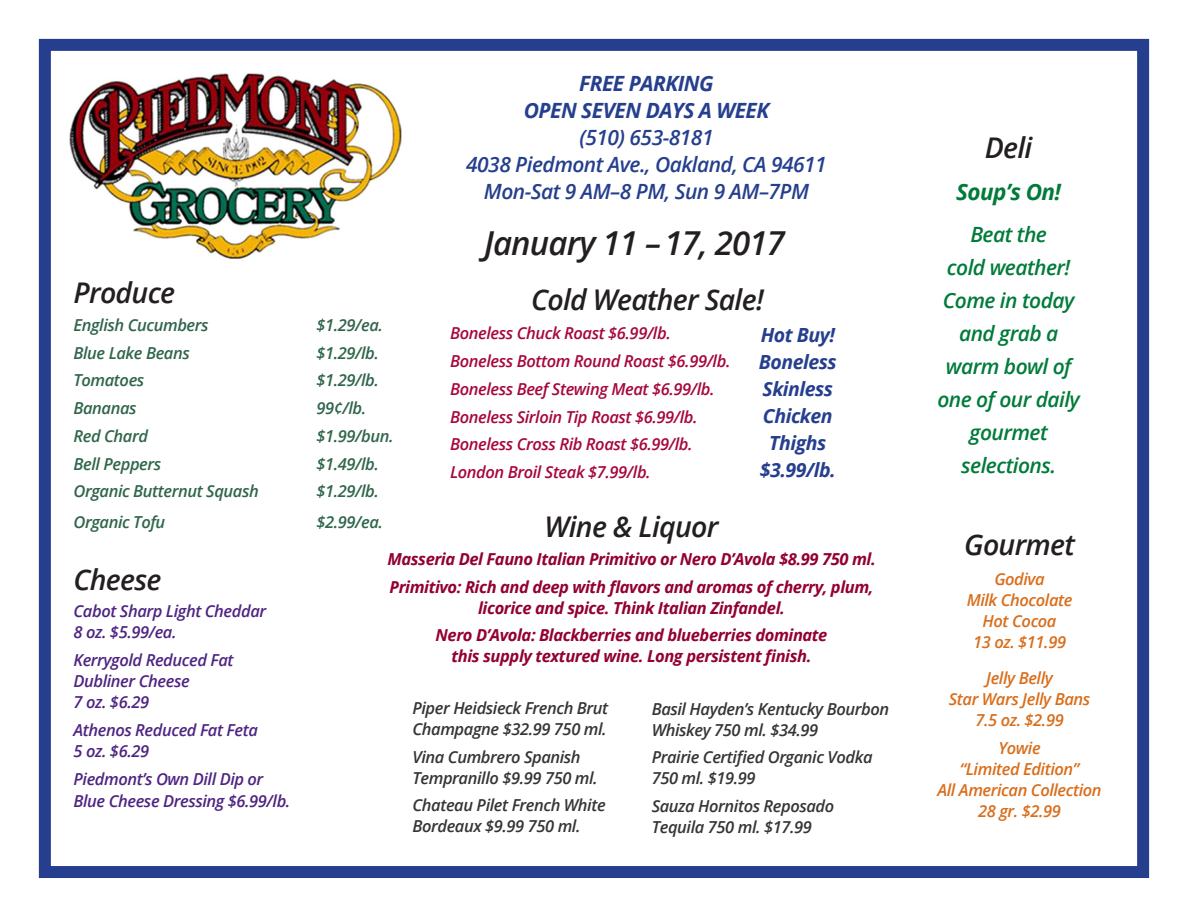
<style>
.page{position:relative;width:1188px;height:918px;background:#fff}
.page>*{position:absolute;margin:0;border:0;box-sizing:border-box;transform-origin:0 0}
.t1{font:italic 600 33px "Open Sans";letter-spacing:-.025em;color:#231f20}
.t2{font:italic 600 28.5px "Open Sans";letter-spacing:-.025em;color:#231f20}
.t3{font:italic 700 22.5px "Open Sans";letter-spacing:-.025em;color:#007b3a}
.t4{font:italic 600 21px/33px "Open Sans";letter-spacing:-.025em;color:#007b3a;text-align:center}
.t5{font:italic 600 21px/27px "Open Sans";letter-spacing:-.025em;color:#253f8e;text-align:center}
.t6{font:italic 700 21px/27px "Open Sans";letter-spacing:-.025em;color:#253f8e;text-align:center}
.t7{font:italic 700 19.5px/27px "Open Sans";letter-spacing:-.025em;color:#253f8e;text-align:center}
.t8{font:italic 600 16.5px/21px "Open Sans";letter-spacing:-.025em;color:#373434}
.t9{font:italic 700 16.5px/27.8px "Open Sans";letter-spacing:-.025em;color:#920131}
.t10{font:italic 600 16.5px/27.8px "Open Sans";letter-spacing:-.025em;color:#a6073d}
.t11{font:italic 600 16.5px "Open Sans";letter-spacing:-.025em;color:#30664b}
.t12{font:italic 600 16.5px/21px "Open Sans";letter-spacing:-.025em;color:#4e2582}
.t13{font:italic 600 16.5px/21px "Open Sans";letter-spacing:-.025em;color:#d96e1b;text-align:center}
</style>
<div class="page">
<img style="left:69px;top:73px;width:333px;height:186px">
<div style="left:39px;top:39px;width:1110px;height:839px;border:12px solid #253f8e"></div>
<p class="t6" style="left:524px;top:69px;width:247px">FREE PARKING<br>OPEN SEVEN DAYS A WEEK</p>
<p class="t5" style="left:466px;top:124px;width:362px">(510) 653-8181<br>4038 Piedmont Ave., Oakland, CA 94611<br>Mon-Sat 9 AM–8 PM, Sun 9 AM–7PM</p>
<h1 class="t1" style="left:484px;top:221px;width:303px">January 11 – 17, 2017</h1>
<h2 class="t2" style="left:74px;top:273px;width:103px">Produce</h2>
<p class="t11" style="left:74px;top:314px;width:137px">English Cucumbers</p>
<p class="t11" style="left:316px;top:314px;width:68px">$1.29/ea.</p>
<p class="t11" style="left:74px;top:341px;width:118px">Blue Lake Beans</p>
<p class="t11" style="left:316px;top:341px;width:64px">$1.29/lb.</p>
<p class="t11" style="left:74px;top:369px;width:72px">Tomatoes</p>
<p class="t11" style="left:316px;top:369px;width:64px">$1.29/lb.</p>
<p class="t11" style="left:74px;top:397px;width:65px">Bananas</p>
<p class="t11" style="left:316px;top:397px;width:51px">99¢/lb.</p>
<p class="t11" style="left:74px;top:425px;width:76px">Red Chard</p>
<p class="t11" style="left:316px;top:425px;width:79px">$1.99/bun.</p>
<p class="t11" style="left:74px;top:452px;width:89px">Bell Peppers</p>
<p class="t11" style="left:316px;top:452px;width:64px">$1.49/lb.</p>
<p class="t11" style="left:74px;top:480px;width:187px">Organic Butternut Squash</p>
<p class="t11" style="left:316px;top:480px;width:64px">$1.29/lb.</p>
<p class="t11" style="left:74px;top:511px;width:93px">Organic Tofu</p>
<p class="t11" style="left:316px;top:511px;width:68px">$2.99/ea.</p>
<h2 class="t2" style="left:74px;top:560px;width:90px">Cheese</h2>
<p class="t12" style="left:74px;top:600px;width:194px">Cabot Sharp Light Cheddar<br>8 oz. $5.99/ea.</p>
<p class="t12" style="left:74px;top:649px;width:162px">Kerrygold Reduced Fat<br>Dubliner Cheese<br>7 oz. $6.29</p>
<p class="t12" style="left:74px;top:719px;width:186px">Athenos Reduced Fat Feta<br>5 oz. $6.29</p>
<p class="t12" style="left:74px;top:767px;width:218px;line-height:22.5px">Piedmont’s Own Dill Dip or<br>Blue Cheese Dressing $6.99/lb.</p>
<h2 class="t2" style="left:531px;top:280px;width:234px">Cold Weather Sale!</h2>
<p class="t7" style="left:759px;top:321px;width:79px">Hot Buy!<br>Boneless<br>Skinless<br>Chicken<br>Thighs $3.99/lb.</p>
<p class="t10" style="left:450px;top:319px;width:282px">Boneless Chuck Roast $6.99/lb.<br>Boneless Bottom Round Roast $6.99/lb.<br>Boneless Beef Stewing Meat $6.99/lb.<br>Boneless Sirloin Tip Roast $6.99/lb.<br>Boneless Cross Rib Roast $6.99/lb.<br>London Broil Steak $7.99/lb.</p>
<h2 class="t2" style="left:545px;top:507px;width:175px">Wine &amp; Liquor</h2>
<p class="t9" style="left:387px;top:545px;width:490px">Masseria Del Fauno Italian Primitivo or Nero D’Avola $8.99 750 ml.<br>Primitivo: Rich and deep with flavors and aromas of cherry, plum,</p>
<p class="t9" style="left:436px;top:593px;width:393px;text-align:center">licorice and spice. Think Italian Zinfandel.<br>Nero D’Avola: Blackberries and blueberries dominate</p>
<p class="t9" style="left:452px;top:642px;width:361px">this supply textured wine. Long persistent finish.</p>
<p class="t8" style="left:412px;top:697px;width:197px">Piper Heidsieck French Brut<br>Champagne $32.99 750 ml.</p>
<p class="t8" style="left:412px;top:746px;width:187px">Vina Cumbrero Spanish<br>Tempranillo $9.99 750 ml.</p>
<p class="t8" style="left:412px;top:794px;width:195px">Chateau Pilet French White<br>Bordeaux $9.99 750 ml.</p>
<p class="t8" style="left:652px;top:698px;width:239px">Basil Hayden’s Kentucky Bourbon<br>Whiskey 750 ml. $34.99</p>
<p class="t8" style="left:652px;top:747px;width:222px">Prairie Certified Organic Vodka<br>750 ml. $19.99</p>
<p class="t8" style="left:652px;top:795px;width:184px">Sauza Hornitos Reposado<br>Tequila 750 ml. $17.99</p>
<h2 class="t2" style="left:985px;top:128px;width:49px">Deli</h2>
<h3 class="t3" style="left:956px;top:176px;width:106px">Soup’s On!</h3>
<p class="t4" style="left:937px;top:217px;width:144px">Beat the<br>cold weather!<br>Come in today and grab a warm bowl of one of our daily gourmet selections.</p>
<h2 class="t2" style="left:964px;top:525px;width:112px">Gourmet</h2>
<p class="t13" style="left:967px;top:568px;width:107px">Godiva<br>Milk Chocolate<br>Hot Cocoa<br>13 oz. $11.99</p>
<p class="t13" style="left:949px;top:667px;width:143px">Jelly Belly<br>Star Wars Jelly Bans<br>7.5 oz. $2.99</p>
<p class="t13" style="left:938px;top:737px;width:166px">Yowie<br>“Limited Edition”<br>All American Collection<br>28 gr. $2.99</p>
</div>
